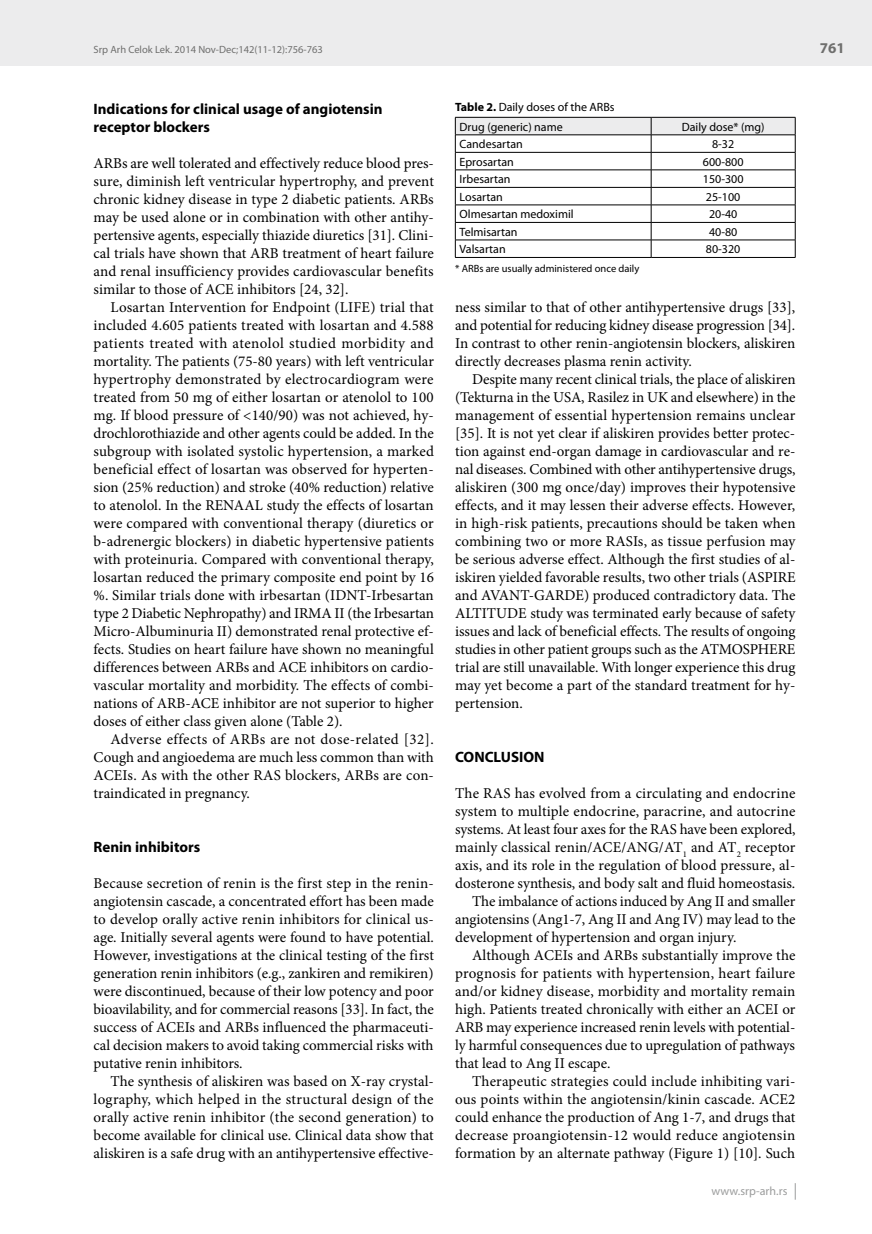
<style>
.page{position:relative;width:872px;height:1234px;background:#fff}
.page>*{position:absolute;margin:0;border:0;box-sizing:border-box;transform-origin:0 0}
.t1{font:15px/18px "Minion Pro";color:#000;text-align:justify}
.t2{font:15px "Minion Pro";letter-spacing:.02em;color:#000}
.t3{font:700 15px/18px "Myriad Pro";color:#000}
.t4{font:700 15px "Myriad Pro";color:#6f6f6e}
.t5{font:12px/19.5px "Myriad Pro";color:#000}
.t6{font:12px "Myriad Pro";letter-spacing:.005em;color:#9c9d9d}
.t7{font:10.5px "Myriad Pro";color:#6f6f6e}
.t8{font:10.5px "Myriad Pro";color:#000}
.s1{font-weight:700}
</style>
<div class="page">
<div style="left:0;top:0;width:872px;height:66px;background:#ececed"></div>
<svg style="left:795px;top:1183px;width:1px;height:16px"></svg>
<svg style="left:455px;top:117px;width:341px;height:140px"></svg>
<hr style="left:455px;top:257px;width:196px;height:1px;background:#000">
<hr style="left:651px;top:257px;width:144px;height:1px;background:#000">
<p class="t7" style="left:94px;top:44px;width:231px">Srp Arh Celok Lek. 2014 Nov-Dec;142(11-12):756-763</p>
<p class="t4" style="left:820px;top:40px;width:26px">761</p>
<p class="t3" style="left:94px;top:100px;width:290px">Indications for clinical usage of angiotensin receptor blockers</p>
<p class="t1" style="left:94px;top:154px;width:342px">ARBs are well tolerated and effectively reduce blood pres&shy;sure, diminish left ventricular hypertrophy, and prevent chronic kidney disease in type 2 diabetic patients. ARBs may be used alone or in combination with other antihy&shy;pertensive agents, especially thiazide diuretics [31]. Clini&shy;cal trials have shown that ARB treatment of heart failure and renal insufficiency provides cardiovascular benefits similar to those of ACE inhibitors [24, 32].</p>
<p class="t1" style="left:94px;top:298px;width:342px;text-indent:17px">Losartan Intervention for Endpoint (LIFE) trial that included 4.605 patients treated with losartan and 4.588 patients treated with atenolol studied morbidity and mortality. The patients (75-80 years) with left ventricular hypertrophy demonstrated by electrocardiogram were treated from 50 mg of either losartan or atenolol to 100 mg. If blood pressure of &lt;140/90) was not achieved, hy&shy;drochlorothiazide and other agents could be added. In the subgroup with isolated systolic hypertension, a marked beneficial effect of losartan was observed for hyperten&shy;sion (25% reduction) and stroke (40% reduction) relative to atenolol. In the RENAAL study the effects of losartan were compared with conventional therapy (diuretics or b-adrenergic blockers) in diabetic hypertensive patients with proteinuria. Compared with conventional therapy, losartan reduced the primary composite end point by 16 %. Similar trials done with irbesartan (IDNT-Irbesartan type 2 Diabetic Nephropathy) and IRMA II (the Irbesartan Micro-Albuminuria II) demonstrated renal protective ef&shy;fects. Studies on heart failure have shown no meaningful differences between ARBs and ACE inhibitors on cardio&shy;vascular mortality and morbidity. The effects of combi&shy;nations of ARB-ACE inhibitor are not superior to higher doses of either class given alone (Table 2).</p>
<p class="t1" style="left:94px;top:730px;width:342px;text-indent:17px">Adverse effects of ARBs are not dose-related [32].<br>Cough and angioedema are much less common than with ACEIs. As with the other RAS blockers, ARBs are con&shy;traindicated in pregnancy.</p>
<p class="t3" style="left:94px;top:838px;width:108px">Renin inhibitors</p>
<p class="t1" style="left:94px;top:874px;width:342px">Because secretion of renin is the first step in the renin&shy;angiotensin cascade, a concentrated effort has been made to develop orally active renin inhibitors for clinical us&shy;age. Initially several agents were found to have potential.<br>However, investigations at the clinical testing of the first generation renin inhibitors (e.g., zankiren and remikiren) were discontinued, because of their low potency and poor bioavilability, and for commercial reasons [33]. In fact, the success of ACEIs and ARBs influenced the pharmaceuti&shy;cal decision makers to avoid taking commercial risks with putative renin inhibitors.</p>
<p class="t1" style="left:94px;top:1072px;width:342px;text-indent:17px">The synthesis of aliskiren was based on X-ray crystal&shy;lography, which helped in the structural design of the orally active renin inhibitor (the second generation) to become available for clinical use. Clinical data show that aliskiren is a safe drug with an antihypertensive effective-</p>
<p class="t5" style="left:459px;top:98px;width:157px;text-indent:-4px"><span class="s1">Table 2.</span> Daily doses of the ARBs<br>Drug (generic) name</p>
<p class="t5" style="left:682px;top:117px;width:84px">Daily dose* (mg)</p>
<p class="t5" style="left:459px;top:134px;width:65px">Candesartan</p>
<p class="t5" style="left:712px;top:134px;width:24px">8-32</p>
<p class="t5" style="left:459px;top:152px;width:56px">Eprosartan</p>
<p class="t5" style="left:703px;top:152px;width:42px">600-800</p>
<p class="t5" style="left:459px;top:169px;width:52px">Irbesartan</p>
<p class="t5" style="left:703px;top:169px;width:42px">150-300</p>
<p class="t5" style="left:459px;top:187px;width:45px">Losartan</p>
<p class="t5" style="left:706px;top:187px;width:36px">25-100</p>
<p class="t5" style="left:459px;top:204px;width:116px">Olmesartan medoximil</p>
<p class="t5" style="left:709px;top:204px;width:30px">20-40</p>
<p class="t5" style="left:459px;top:222px;width:59px">Telmisartan</p>
<p class="t5" style="left:709px;top:222px;width:30px">40-80</p>
<p class="t5" style="left:459px;top:240px;width:48px">Valsartan</p>
<p class="t5" style="left:706px;top:240px;width:36px">80-320</p>
<p class="t8" style="left:455px;top:263px;width:186px">* ARBs are usually administered once daily</p>
<p class="t1" style="left:455px;top:298px;width:342px">ness similar to that of other antihypertensive drugs [33], and potential for reducing kidney disease progression [34].<br>In contrast to other renin-angiotensin blockers, aliskiren directly decreases plasma renin activity.</p>
<p class="t1" style="left:455px;top:370px;width:342px;text-indent:17px">Despite many recent clinical trials, the place of aliskiren (Tekturna in the USA, Rasilez in UK and elsewhere) in the management of essential hypertension remains unclear [35]. It is not yet clear if aliskiren provides better protec&shy;tion against end-organ damage in cardiovascular and re&shy;nal diseases. Combined with other antihypertensive drugs, aliskiren (300 mg once/day) improves their hypotensive effects, and it may lessen their adverse effects. However, in high-risk patients, precautions should be taken when combining two or more RASIs, as tissue perfusion may be serious adverse effect. Although the first studies of al&shy;iskiren yielded favorable results, two other trials (ASPIRE and AVANT-GARDE) produced contradictory data. The ALTITUDE study was terminated early because of safety issues and lack of beneficial effects. The results of ongoing studies in other patient groups such as the ATMOSPHERE trial are still unavailable. With longer experience this drug may yet become a part of the standard treatment for hy&shy;pertension.</p>
<p class="t3" style="left:455px;top:748px;width:91px">CONCLUSION</p>
<p class="t1" style="left:455px;top:784px;width:342px">The RAS has evolved from a circulating and endocrine</p>
<p class="t1" style="left:455px;top:802px;width:342px">system to multiple endocrine, paracrine, and autocrine</p>
<p class="t1" style="left:455px;top:820px;width:342px">systems. At least four axes for the RAS have been explored,</p>
<p class="t1" style="left:455px;top:838px;width:342px">mainly classical renin/ACE/ANG/AT<sub>1</sub> and AT<sub>2</sub> receptor</p>
<p class="t1" style="left:455px;top:856px;width:342px">axis, and its role in the regulation of blood pressure, al-</p>
<p class="t1" style="left:455px;top:874px;width:342px">dosterone synthesis, and body salt and fluid homeostasis.</p>
<p class="t1" style="left:472px;top:892px;width:324px">The imbalance of actions induced by Ang II and smaller</p>
<p class="t1" style="left:455px;top:910px;width:342px">angiotensins (Ang1-7, Ang II and Ang IV) may lead to the</p>
<p class="t1" style="left:455px;top:928px;width:283px">development of hypertension and organ injury.</p>
<p class="t1" style="left:472px;top:946px;width:325px">Although ACEIs and ARBs substantially improve the</p>
<p class="t2" style="left:455px;top:963px;width:342px">prognosis for patients with hypertension, heart failure</p>
<p class="t1" style="left:455px;top:982px;width:342px">and/or kidney disease, morbidity and mortality remain</p>
<p class="t1" style="left:455px;top:1000px;width:342px">high. Patients treated chronically with either an ACEI or</p>
<p class="t1" style="left:455px;top:1018px;width:342px">ARB may experience increased renin levels with potential-</p>
<p class="t1" style="left:455px;top:1036px;width:341px">ly harmful consequences due to upregulation of pathways</p>
<p class="t1" style="left:455px;top:1054px;width:157px">that lead to Ang II escape.</p>
<p class="t1" style="left:472px;top:1072px;width:325px">Therapeutic strategies could include inhibiting vari-</p>
<p class="t1" style="left:455px;top:1090px;width:342px">ous points within the angiotensin/kinin cascade. ACE2</p>
<p class="t1" style="left:455px;top:1108px;width:342px">could enhance the production of Ang 1-7, and drugs that</p>
<p class="t2" style="left:455px;top:1125px;width:341px">decrease proangiotensin-12 would reduce angiotensin</p>
<p class="t1" style="left:455px;top:1144px;width:341px">formation by an alternate pathway (Figure 1) [10]. Such</p>
<p class="t6" style="left:711px;top:1184px;width:77px">www.srp-arh.rs</p>
</div>
